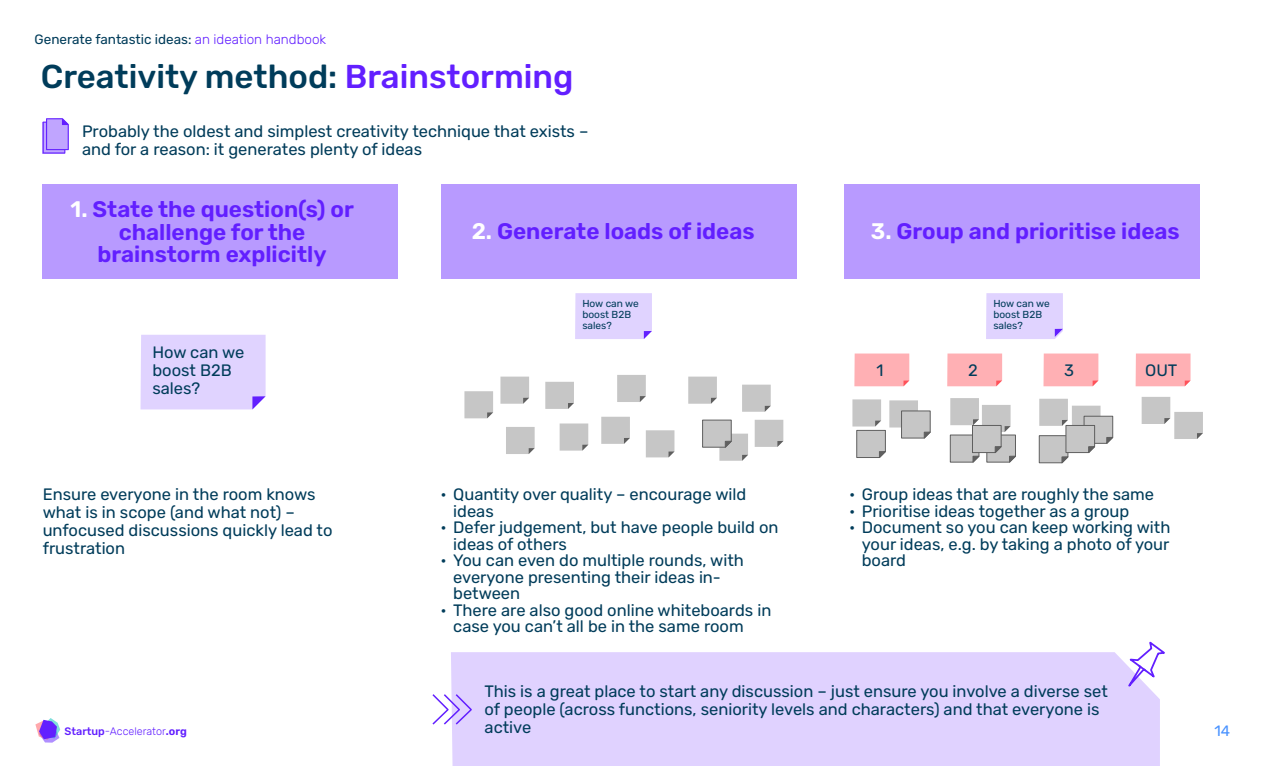
<style>
.page{position:relative;width:1263px;height:766px;background:#fff}
.page>*{position:absolute;margin:0;border:0;box-sizing:border-box;transform-origin:0 0}
.t1{font:500 33px "Rubik";color:#003c5a}
.t2{font:600 22.5px/22.5px "Rubik";color:#621fff;text-align:center}
.t3{font:16.5px/18px "Rubik";color:#003c5a}
.t4{font:15px "Rubik";color:#4892ff}
.t5{font:13.5px "Rubik";color:#003c5a}
.t6{font:300 10.8px "Rubik";color:#621fff}
.t7{font:10.2px/11.1px "Rubik";color:#003c5a}
.s1{font-weight:300;color:#621fff}
.s2{color:#621fff}
.s3{color:#fff}
.s4{font-weight:500}
.s5{font-weight:600}
</style>
<div class="page">
<div style="left:451px;top:652px;width:709px;height:113px;background:#e0d2ff"></div>
<div style="left:845px;top:184px;width:355px;height:95px;background:#b89aff"></div>
<svg style="left:35px;top:718px;width:25px;height:24px"></svg>
<svg style="left:43px;top:118px;width:26px;height:35px"></svg>
<div style="left:43px;top:184px;width:355px;height:95px;background:#b89aff"></div>
<div style="left:441px;top:184px;width:355px;height:95px;background:#b89aff"></div>
<svg style="left:1118px;top:641px;width:47px;height:60px"></svg>
<svg style="left:432px;top:692px;width:41px;height:34px"></svg>
<svg style="left:464px;top:391px;width:29px;height:27px"></svg>
<svg style="left:500px;top:376px;width:29px;height:27px"></svg>
<svg style="left:506px;top:427px;width:29px;height:27px"></svg>
<svg style="left:545px;top:381px;width:29px;height:28px"></svg>
<svg style="left:560px;top:423px;width:28px;height:27px"></svg>
<svg style="left:601px;top:416px;width:29px;height:27px"></svg>
<svg style="left:617px;top:375px;width:29px;height:27px"></svg>
<svg style="left:646px;top:430px;width:28px;height:27px"></svg>
<svg style="left:688px;top:376px;width:29px;height:27px"></svg>
<svg style="left:755px;top:419px;width:28px;height:28px"></svg>
<svg style="left:1142px;top:397px;width:61px;height:42px"></svg>
<svg style="left:852px;top:399px;width:78px;height:59px"></svg>
<svg style="left:950px;top:398px;width:66px;height:64px"></svg>
<svg style="left:1039px;top:398px;width:74px;height:65px"></svg>
<svg style="left:742px;top:384px;width:29px;height:27px"></svg>
<div style="left:140px;top:334px;width:126px;height:75px;background:#e0d3ff"></div>
<div style="left:575px;top:293px;width:77px;height:46px;background:#e0d3ff"></div>
<div style="left:986px;top:293px;width:77px;height:46px;background:#e0d3ff"></div>
<div style="left:854px;top:353px;width:55px;height:33px;background:#ffb0b4"></div>
<div style="left:947px;top:353px;width:55px;height:33px;background:#ffb0b4"></div>
<div style="left:1043px;top:353px;width:55px;height:33px;background:#ffb0b4"></div>
<div style="left:1135px;top:353px;width:55px;height:33px;background:#ffb0b4"></div>
<svg style="left:702px;top:419px;width:46px;height:41px"></svg>
<p class="t5" style="left:35px;top:32px;width:293px">Generate fantastic ideas: <span class="s1">an ideation handbook</span></p>
<h1 class="t1" style="left:41px;top:57px;width:534px">Creativity method: <span class="s2">Brainstorming</span></h1>
<p class="t3" style="left:82px;top:122px;width:508px">Probably the oldest and simplest creativity technique that exists – and for a reason: it generates plenty of ideas</p>
<h2 class="t2" style="left:71px;top:198px;width:285px"><span class="s3">1.</span> State the question(s) or challenge for the brainstorm explicitly</h2>
<p class="t3" style="left:152px;top:343px;width:94px">How can we boost B2B sales?</p>
<p class="t3" style="left:43px;top:485px;width:291px">Ensure everyone in the room knows what is in scope (and what not) – unfocused discussions quickly lead to frustration</p>
<h2 class="t2" style="left:472px;top:220px;width:284px"><span class="s3">2.</span> Generate loads of ideas</h2>
<h2 class="t2" style="left:871px;top:220px;width:310px"><span class="s3">3.</span> Group and prioritise ideas</h2>
<p class="t7" style="left:582px;top:298px;width:58px">How can we boost B2B sales?</p>
<p class="t7" style="left:993px;top:298px;width:58px">How can we boost B2B sales?</p>
<p class="t3" style="left:877px;top:361px;width:9px">1</p>
<p class="t3" style="left:968px;top:361px;width:11px">2</p>
<p class="t3" style="left:1064px;top:361px;width:11px">3</p>
<p class="t3" style="left:1145px;top:361px;width:34px">OUT</p>
<p class="t3" style="left:453px;top:486px;width:295px;line-height:16.5px;text-indent:-13px">• Quantity over quality – encourage wild ideas</p>
<p class="t3" style="left:453px;top:519px;width:327px;line-height:16.5px;text-indent:-13px">• Defer judgement, but have people build on ideas of others</p>
<p class="t3" style="left:453px;top:552px;width:292px;line-height:16.5px;text-indent:-13px">• You can even do multiple rounds, with everyone presenting their ideas in&shy;between</p>
<p class="t3" style="left:453px;top:601px;width:320px;line-height:16.5px;text-indent:-13px">• There are also good online whiteboards in case you can’t all be in the same room</p>
<p class="t3" style="left:849px;top:485px;width:307px">• Group ideas that are roughly the same</p>
<p class="t3" style="left:849px;top:502px;width:282px">• Prioritise ideas together as a group</p>
<p class="t3" style="left:862px;top:519px;width:310px;line-height:16.5px;text-align:justify;text-indent:-13px">• Document so you can keep working with your ideas, e.g. by taking a photo of your board</p>
<p class="t3" style="left:485px;top:682px;width:625px">This is a great place to start any discussion – just ensure you involve a diverse set of people (across functions, seniority levels and characters) and that everyone is active</p>
<p class="t6" style="left:65px;top:724px;width:124px"><span class="s4">Startup</span>-Accelerator<span class="s5">.org</span></p>
<p class="t4" style="left:1214px;top:721px;width:17px">14</p>
</div>
